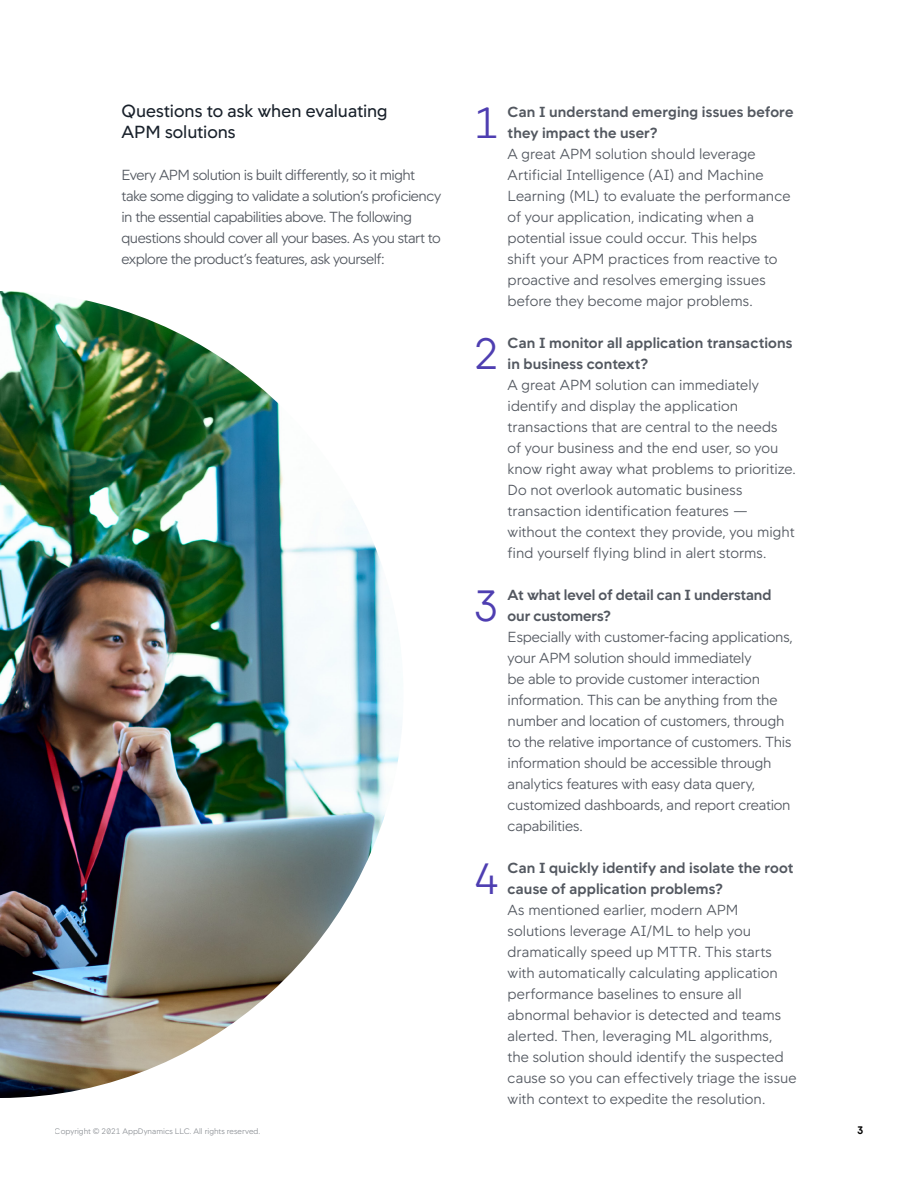
<style>
.page{position:relative;width:918px;height:1188px;background:#fff}
.page>*{position:absolute;margin:0;border:0;box-sizing:border-box;transform-origin:0 0}
.t1{font:300 45px "App D Sans";color:#4e3eb1}
.Body_Level_1{font:18px/21px "App D Sans";color:#19212b}
.Body_Level_1-2{font:300 15px/21px "App D Sans";letter-spacing:-.005em;color:#535860}
.Body_Level_1-3{font:300 15px/21px "App D Sans";letter-spacing:-.035em;color:#535860}
.Body_Level_1-4{font:700 15px "App D Sans";letter-spacing:-.005em;color:#535860}
.t2{font:700 11.25px "App D Sans";color:#000}
.t3{font:300 8.25px "App D Sans";color:#8c9095}
.s1{font-weight:700}
</style>
<div class="page">
<img style="left:0;top:291px;width:402px;height:807px">
<p class="Body_Level_1" style="left:122px;top:100px;width:268px">Questions to ask when evaluating<br>APM solutions</p>
<p class="Body_Level_1-3" style="left:122px;top:164px;width:321px">Every APM solution is built differently, so it might take some digging to validate a solution’s proficiency in the essential capabilities above. The following questions should cover all your bases. As you start to explore the product’s features, ask yourself:</p>
<p class="t1" style="left:473px;top:97px;width:27px">1</p>
<p class="t1" style="left:473px;top:328px;width:27px">2</p>
<p class="t1" style="left:473px;top:580px;width:27px">3</p>
<p class="Body_Level_1-2" style="left:508px;top:101px;width:287px"><span class="s1">Can I understand emerging issues before they impact the user?<br></span>A great APM solution should leverage Artificial Intelligence (AI) and Machine Learning (ML) to evaluate the performance of your application, indicating when a potential issue could occur. This helps<br>shift your APM practices from reactive to proactive and resolves emerging issues before they become major problems.</p>
<p class="Body_Level_1-2" style="left:508px;top:332px;width:290px"><span class="s1">Can I monitor all application transactions in business context?<br></span>A great APM solution can immediately identify and display the application transactions that are central to the needs<br>of your business and the end user, so you know right away what problems to prioritize.<br>Do not overlook automatic business transaction identification features — without the context they provide, you might find yourself flying blind in alert storms.</p>
<p class="Body_Level_1-4" style="left:508px;top:586px;width:266px">At what level of detail can I understand</p>
<p class="Body_Level_1-2" style="left:508px;top:605px;width:287px"><span class="s1">our customers?<br></span>Especially with customer-facing applications, your APM solution should immediately<br>be able to provide customer interaction information. This can be anything from the number and location of customers, through to the relative importance of customers. This information should be accessible through analytics features with easy data query, customized dashboards, and report creation capabilities.</p>
<p class="t1" style="left:473px;top:853px;width:27px">4</p>
<p class="Body_Level_1-2" style="left:508px;top:857px;width:290px"><span class="s1">Can I quickly identify and isolate the root cause of application problems?<br></span>As mentioned earlier, modern APM solutions leverage AI/ML to help you dramatically speed up MTTR. This starts with automatically calculating application performance baselines to ensure all abnormal behavior is detected and teams alerted. Then, leveraging ML algorithms, the solution should identify the suspected cause so you can effectively triage the issue with context to expedite the resolution.</p>
<p class="t3" style="left:55px;top:1127px;width:207px">Copyright © 2021 AppDynamics LLC. All rights reserved.</p>
<p class="t2" style="left:857px;top:1123px;width:8px">3</p>
</div>
